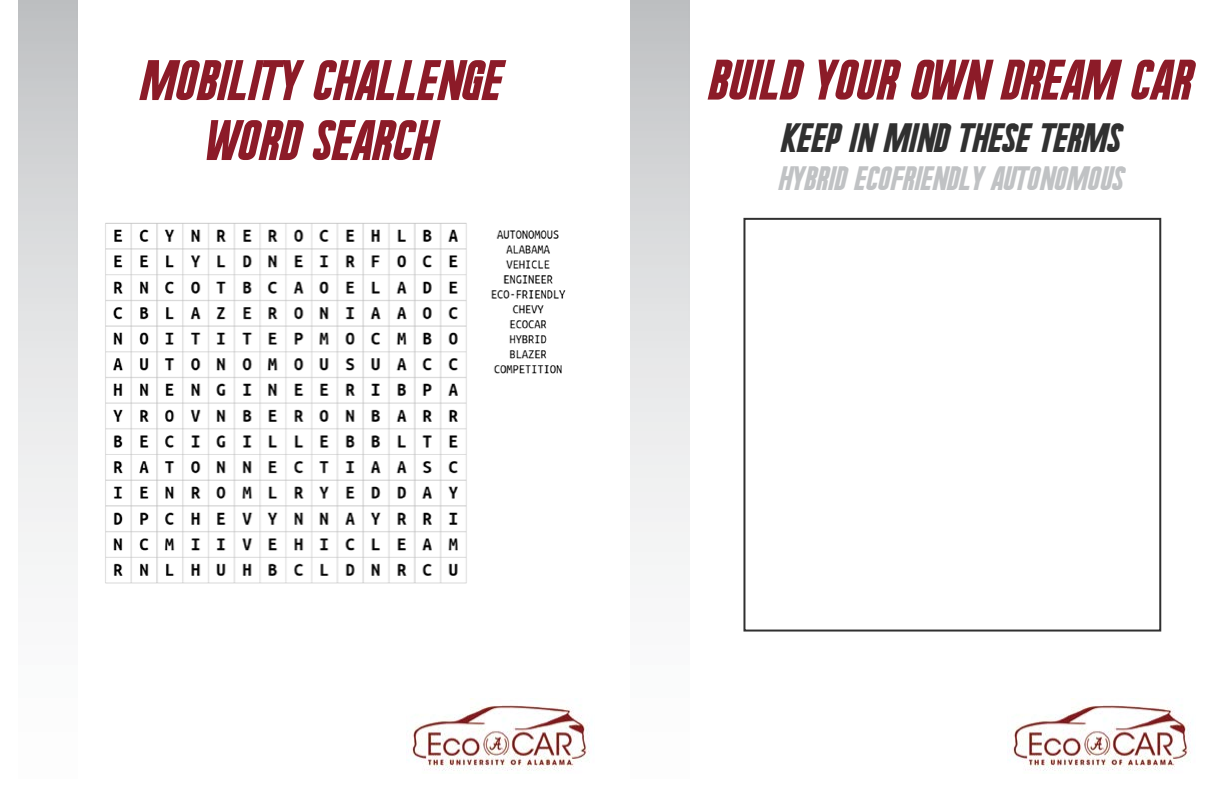
<style>
.page{position:relative;width:1224px;height:792px;background:#fff}
.page>*{position:absolute;margin:0;border:0;box-sizing:border-box;transform-origin:0 0}
.t1{font:56px/60px "Urae Nium";letter-spacing:.01em;color:#8c1b28;text-align:center}
.t2{font:40px "Urae Nium";letter-spacing:.01em;color:#303030}
.t3{font:33px "Urae Nium";letter-spacing:.01em;color:#c0c2c4}
</style>
<div class="page">
<img style="left:105px;top:223px;width:461px;height:361px">
<img style="left:411px;top:699px;width:178px;height:72px">
<div style="left:743px;top:218px;width:418px;height:414px;border:2px solid #303030"></div>
<img style="left:1012px;top:699px;width:178px;height:72px">
<p class="t1" style="left:143px;top:53px;width:363px">MOBILITY CHALLENGE<br>WORD SEARCH</p>
<p class="t1" style="left:711px;top:52px;width:485px">BUILD YOUR OWN DREAM CAR</p>
<p class="t2" style="left:783px;top:123px;width:341px">KEEP IN MIND THESE TERMS</p>
<p class="t3" style="left:780px;top:166px;width:346px">HYBRID ECOFRIENDLY AUTONOMOUS</p>
</div>
